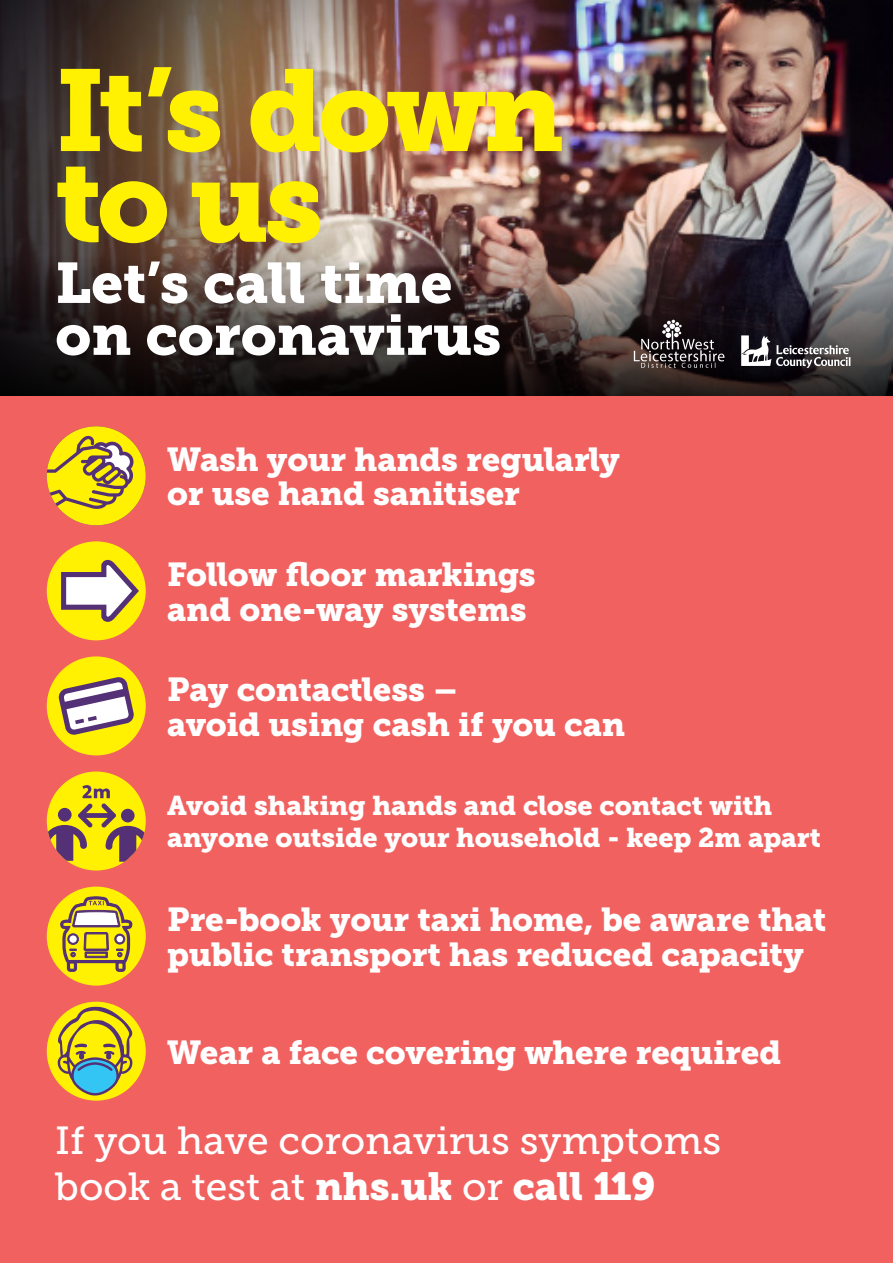
<style>
.page{position:relative;width:893px;height:1263px;background:#f16160}
.page>*{position:absolute;margin:0;border:0;box-sizing:border-box;transform-origin:0 0}
.t1{font:114.9px/90.8px "Museo Slab 900";letter-spacing:-.045em;color:#fff101}
.t2{font:56.7px "Museo Slab 900";color:#fff}
.t3{font:39px/46.5px "Museo Slab 500";color:#fff}
.t4{font:33px/34.5px "Museo Slab 900";letter-spacing:-.005em;color:#fff}
.t5{font:27px/32.4px "Museo Slab 900";letter-spacing:-.01em;color:#fff}
.s1{font-family:"Museo Slab 900"}
</style>
<div class="page">
<img style="left:0;top:0;width:893px;height:220px">
<img style="left:0;top:220px;width:893px;height:175px">
<div style="left:47px;top:541px;width:99px;height:99px;background:#fff101;border-radius:50%"></div>
<svg style="left:58px;top:553px;width:83px;height:71px"></svg>
<div style="left:47px;top:656px;width:99px;height:99px;background:#fff101;border-radius:50%"></div>
<svg style="left:55px;top:673px;width:82px;height:66px"></svg>
<div style="left:47px;top:771px;width:99px;height:99px;background:#fff101;border-radius:50%"></div>
<svg style="left:48px;top:785px;width:96px;height:77px"></svg>
<div style="left:47px;top:426px;width:99px;height:99px;background:#fff101;border-radius:50%"></div>
<svg style="left:47px;top:436px;width:86px;height:73px"></svg>
<div style="left:47px;top:1002px;width:99px;height:99px;background:#fff101;border-radius:50%"></div>
<svg style="left:58px;top:1007px;width:75px;height:89px"></svg>
<div style="left:47px;top:886px;width:99px;height:99px;background:#fff101;border-radius:50%"></div>
<svg style="left:59px;top:895px;width:74px;height:78px"></svg>
<svg style="left:634px;top:320px;width:90px;height:48px;background:#3d3638"></svg>
<svg style="left:741px;top:335px;width:109px;height:33px;background:#686569"></svg>
<p class="t1" style="left:55px;top:66px;width:510px">It’s down to us</p>
<p class="t2" style="left:55px;top:250px;width:399px">Let’s call time</p>
<p class="t2" style="left:55px;top:302px;width:447px">on coronavirus</p>
<p class="t4" style="left:167px;top:442px;width:454px">Wash your hands regularly or use hand sanitiser</p>
<p class="t4" style="left:167px;top:557px;width:370px">Follow floor markings and one-way systems</p>
<p class="t4" style="left:167px;top:672px;width:459px">Pay contactless –<br>avoid using cash if you can</p>
<p class="t5" style="left:167px;top:789px;width:655px">Avoid shaking hands and close contact with anyone outside your household - keep 2m apart</p>
<p class="t4" style="left:167px;top:903px;width:660px">Pre-book your taxi home, be aware that public transport has reduced capacity</p>
<p class="t4" style="left:167px;top:1035px;width:616px">Wear a face covering where required</p>
<p class="t3" style="left:55px;top:1117px;width:667px">If you have coronavirus symptoms book a test at <span class="s1">nhs.uk</span> or <span class="s1">call 119</span></p>
</div>
